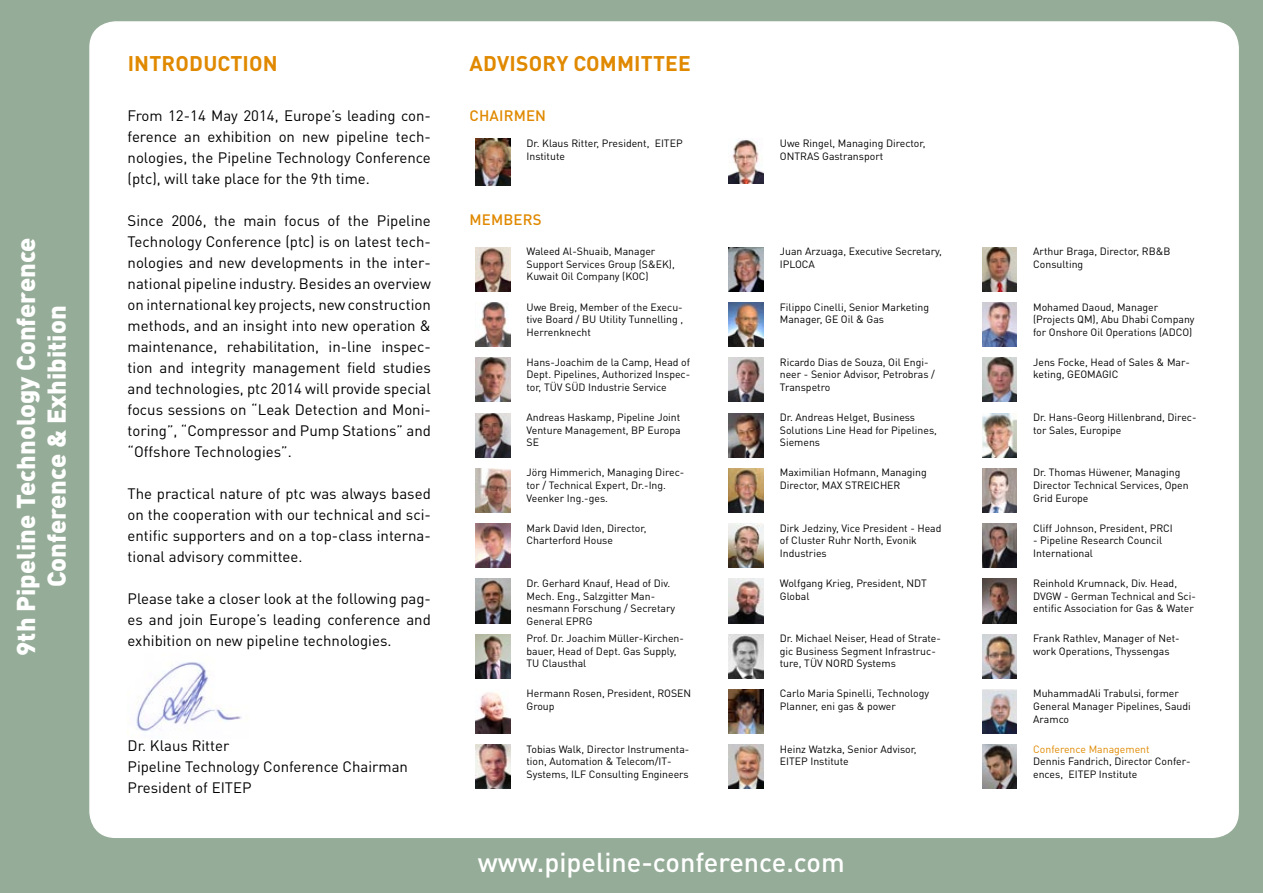
<style>
.page{position:relative;width:1263px;height:893px;background:#95ad98}
.page>*{position:absolute;margin:0;border:0;box-sizing:border-box;transform-origin:0 0}
.t1{font:500 27px "DIN Pro";color:#fff}
.t2{font:900 25.5px/30.6px "DIN Pro";color:#fff;text-align:center}
.t3{font:700 21px "DIN Pro";letter-spacing:.01em;color:#e08900}
.t4{font:15px/21px "DIN Pro";color:#000;text-align:justify}
.t5{font:500 15px "DIN Pro";letter-spacing:.01em;color:#e08900}
.t6{font:10.5px/12.6px "DIN Pro";color:#000}
.t7{font:10.5px "DIN Pro";color:#e08900}
</style>
<div class="page">
<div style="left:90px;top:22px;width:1148px;height:815px;background:#fff;border-radius:26px"></div>
<img style="left:136px;top:662px;width:106px;height:70px">
<img style="left:475px;top:139px;width:35px;height:46px">
<img style="left:729px;top:139px;width:34px;height:44px">
<img style="left:475px;top:247px;width:35px;height:44px">
<img style="left:729px;top:247px;width:34px;height:44px">
<img style="left:982px;top:247px;width:35px;height:44px">
<img style="left:475px;top:302px;width:35px;height:45px">
<img style="left:729px;top:302px;width:34px;height:45px">
<img style="left:982px;top:302px;width:35px;height:45px">
<img style="left:475px;top:358px;width:35px;height:44px">
<img style="left:729px;top:358px;width:34px;height:44px">
<img style="left:982px;top:358px;width:35px;height:44px">
<img style="left:475px;top:413px;width:35px;height:44px">
<img style="left:729px;top:413px;width:34px;height:44px">
<img style="left:982px;top:413px;width:35px;height:44px">
<img style="left:475px;top:468px;width:35px;height:44px">
<img style="left:729px;top:468px;width:34px;height:44px">
<img style="left:982px;top:468px;width:35px;height:44px">
<img style="left:475px;top:524px;width:35px;height:44px">
<img style="left:729px;top:524px;width:34px;height:44px">
<img style="left:982px;top:524px;width:35px;height:44px">
<img style="left:475px;top:579px;width:35px;height:44px">
<img style="left:729px;top:579px;width:34px;height:44px">
<img style="left:982px;top:579px;width:35px;height:44px">
<img style="left:475px;top:634px;width:35px;height:44px">
<img style="left:729px;top:634px;width:34px;height:44px">
<img style="left:982px;top:634px;width:35px;height:44px">
<img style="left:475px;top:692px;width:35px;height:42px">
<img style="left:729px;top:689px;width:34px;height:45px">
<img style="left:982px;top:689px;width:35px;height:45px">
<img style="left:475px;top:745px;width:35px;height:44px">
<img style="left:729px;top:745px;width:34px;height:44px">
<img style="left:982px;top:745px;width:35px;height:44px">
<h2 class="t2" style="left:10px;top:656px;width:420px;rotate:-90deg">9th Pipeline Technology Conference<br>Conference &amp; Exhibition</h2>
<h3 class="t3" style="left:128px;top:49px;width:152px">INTRODUCTION</h3>
<h3 class="t3" style="left:470px;top:49px;width:223px">ADVISORY CO MMITTEE</h3>
<h3 class="t5" style="left:469px;top:105px;width:78px">cHAIRMeN</h3>
<p class="t6" style="left:526px;top:136px;width:158px">Dr. Klaus Ritter, President, EITEP<br>Institute</p>
<p class="t6" style="left:780px;top:136px;width:147px">Uwe Ringel, Managing Director,<br>ONTRAS Gastransport</p>
<h3 class="t4" style="left:128px;top:104px;width:305px">From 12-14 May 2014, Europe’s leading con&shy;ference an exhibition on new pipeline tech&shy;nologies, the Pipeline Technology Conference (ptc), will take place for the 9th time.</h3>
<p class="t4" style="left:128px;top:209px;width:305px">Since 2006, the main focus of the Pipeline Technology Conference (ptc) is on latest tech&shy;nologies and new developments in the inter&shy;national pipeline industry. Besides an overview on international key projects, new construction methods, and an insight into new operation &amp; maintenance, rehabilitation, in-line inspec&shy;tion and integrity management field studies and technologies, ptc 2014 will provide special focus sessions on “Leak Detection and Moni&shy;toring”, “Compressor and Pump Stations” and “Offshore Technologies”.</p>
<h3 class="t4" style="left:128px;top:482px;width:305px">The practical nature of ptc was always based on the cooperation with our technical and sci&shy;entific supporters and on a top-class interna&shy;tional advisory committee.</h3>
<h3 class="t4" style="left:128px;top:587px;width:305px">Please take a closer look at the following pag&shy;es and join Europe’s leading conference and exhibition on new pipeline technologies.</h3>
<h3 class="t5" style="left:469px;top:210px;width:63px">Members</h3>
<p class="t6" style="left:526px;top:245px;width:150px">Waleed Al-Shuaib, Manager<br>Support Services Group (S&amp;EK),<br>Kuwait Oil Company (KOC)</p>
<p class="t6" style="left:780px;top:245px;width:164px">Juan Arzuaga, Executive Secretary,<br>IPLOCA</p>
<p class="t6" style="left:1033px;top:245px;width:139px">Arthur Braga, Director, RB&amp;B<br>Consulting</p>
<p class="t6" style="left:526px;top:300px;width:158px;text-align:justify">Uwe Breig, Member of the Execu&shy;tive Board / BU Utility Tunnelling , Herrenknecht</p>
<p class="t6" style="left:780px;top:300px;width:151px">Filippo Cinelli, Senior Marketing<br>Manager, GE Oil &amp; Gas</p>
<p class="t6" style="left:1033px;top:300px;width:163px">Mohamed Daoud, Manager (Projects QM), Abu Dhabi Company for Onshore Oil Operations (ADCO)</p>
<p class="t6" style="left:526px;top:355px;width:165px;text-align:justify">Hans-Joachim de la Camp, Head of Dept. Pipelines, Authorized Inspec&shy;tor, TÜV SÜD Industrie Service</p>
<p class="t6" style="left:780px;top:355px;width:157px">Ricardo Dias de Souza, Oil Engi&shy;neer - Senior Advisor, Petrobras /<br>Transpetro</p>
<p class="t6" style="left:1033px;top:355px;width:158px">Jens Focke, Head of Sales &amp; Mar&shy;keting, GEOMAGIC</p>
<p class="t6" style="left:526px;top:411px;width:156px;text-align:justify">Andreas Haskamp, Pipeline Joint Venture Management, BP Europa SE</p>
<p class="t6" style="left:780px;top:411px;width:159px">Dr. Andreas Helget, Business<br>Solutions Line Head for Pipelines,<br>Siemens</p>
<p class="t6" style="left:1033px;top:411px;width:165px">Dr. Hans-Georg Hillenbrand, Direc&shy;tor Sales, Europipe</p>
<p class="t6" style="left:526px;top:466px;width:159px">Jörg Himmerich, Managing Direc&shy;tor / Technical Expert, Dr.-Ing.<br>Veenker Ing.-ges.</p>
<p class="t6" style="left:780px;top:466px;width:149px">Maximilian Hofmann, Managing<br>Director, MAX STREICHER</p>
<p class="t6" style="left:1033px;top:466px;width:157px">Dr. Thomas Hüwener, Managing<br>Director Technical Services, Open<br>Grid Europe</p>
<p class="t6" style="left:526px;top:521px;width:121px">Mark David Iden, Director,<br>Charterford House</p>
<p class="t6" style="left:780px;top:521px;width:163px">Dirk Jedziny, Vice President - Head of Cluster Ruhr North, Evonik<br>Industries</p>
<p class="t6" style="left:1033px;top:521px;width:141px">Cliff Johnson, President, PRCI</p>
<p class="t6" style="left:1033px;top:534px;width:130px">- Pipeline Research Council<br>International</p>
<p class="t6" style="left:526px;top:576px;width:150px">Dr. Gerhard Knauf, Head of Div.<br>Mech. Eng., Salzgitter Man&shy;nesmann Forschung / Secretary<br>General EPRG</p>
<p class="t6" style="left:780px;top:576px;width:148px">Wolfgang Krieg, President, NDT<br>Global</p>
<p class="t6" style="left:1033px;top:576px;width:164px">Reinhold Krumnack, Div. Head,<br>DVGW - German Technical and Sci&shy;entific Association for Gas &amp; Water</p>
<p class="t6" style="left:526px;top:632px;width:159px">Prof. Dr. Joachim Müller-Kirchen&shy;bauer, Head of Dept. Gas Supply,<br>TU Clausthal</p>
<p class="t6" style="left:780px;top:632px;width:163px">Dr. Michael Neiser, Head of Strate&shy;gic Business Segment Infrastruc&shy;ture, TÜV NORD Systems</p>
<p class="t6" style="left:1033px;top:632px;width:148px">Frank Rathlev, Manager of Net&shy;work Operations, Thyssengas</p>
<p class="t6" style="left:526px;top:687px;width:166px">Hermann Rosen, President, ROSEN<br>Group</p>
<p class="t6" style="left:780px;top:687px;width:151px">Carlo Maria Spinelli, Technology<br>Planner, eni gas &amp; power</p>
<p class="t6" style="left:1033px;top:687px;width:159px">MuhammadAli Trabulsi, former<br>General Manager Pipelines, Saudi<br>Aramco</p>
<p class="t6" style="left:526px;top:742px;width:164px">Tobias Walk, Director Instrumenta&shy;tion, Automation &amp; Telecom/IT-<br>Systems, ILF Consulting Engineers</p>
<p class="t6" style="left:780px;top:742px;width:138px">Heinz Watzka, Senior Advisor,<br>EITEP Institute</p>
<p class="t7" style="left:1033px;top:742px;width:118px">Conference Management</p>
<h3 class="t4" style="left:128px;top:734px;width:282px;text-align:left">Dr. Klaus Ritter<br>Pipeline Technology Conference Chairman<br>President of EITEP</h3>
<p class="t6" style="left:1033px;top:755px;width:159px">Dennis Fandrich, Director Confer&shy;ences, EITEP Institute</p>
<h1 class="t1" style="left:478px;top:844px;width:368px">www.pipeline-conference.com</h1>
</div>
